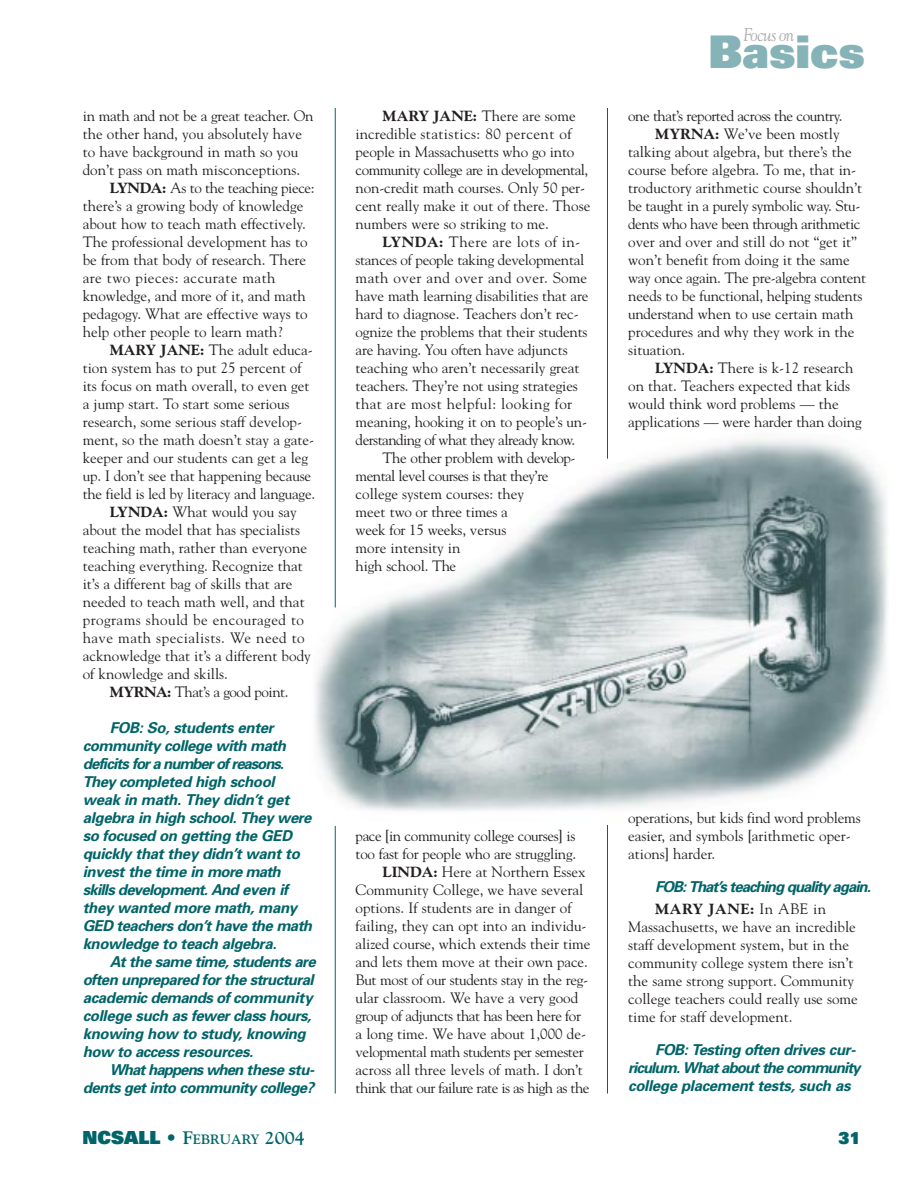
<style>
.page{position:relative;width:918px;height:1188px;background:#fff}
.page>*{position:absolute;margin:0;border:0;box-sizing:border-box;transform-origin:0 0}
.t1{font:900 45px "Univers";color:#86b3b7}
.t2{font:italic 18.3px "Goudy";letter-spacing:-.03em;color:#a8a9ad;scale:.9 1}
.t3{font:900 18px "Univers";color:#006468}
.t4{font:900 16.5px "Univers";color:#006468;scale:.95 1}
.t5{font:15px/18px "Goudy";color:#231f20}
.t6{font:italic 700 15px/18px "Univers";letter-spacing:-.04em;color:#006468}
.t7{font:15px "Goudy";letter-spacing:-.02em;color:#231f20}
.t8{font:15px "Goudy";letter-spacing:.03em;color:#231f20}
.t9{font:15px "Goudy";letter-spacing:-.03em;color:#231f20}
.t10{font:15px "Goudy";letter-spacing:-.035em;color:#231f20}
.t11{font:15px "Goudy";letter-spacing:-.025em;color:#231f20}
.s1{font-weight:800}
.s2{font-family:"Goudy";font-weight:700}
.s3{font-family:"Goudy";font-weight:700;font-size:13.5px}
</style>
<div class="page">
<img style="left:315px;top:416px;width:573px;height:440px">
<hr style="left:335px;top:826px;width:1px;height:268px;background:#006468">
<hr style="left:607px;top:825px;width:1px;height:269px;background:#006468">
<hr style="left:335px;top:108px;width:1px;height:500px;background:#006468">
<hr style="left:607px;top:108px;width:1px;height:351px;background:#006468">
<p class="t5" style="left:83px;top:108px;width:232px">in math and not be a great teacher. On</p>
<p class="t5" style="left:83px;top:126px;width:221px">the other hand, you absolutely have</p>
<p class="t5" style="left:83px;top:144px;width:217px">to have background in math so you</p>
<p class="t5" style="left:83px;top:162px;width:219px">don’t pass on math misconceptions.</p>
<p class="t11" style="left:110px;top:181px;width:206px"><span class="s1">LYNDA:</span> As to the teaching piece:</p>
<p class="t5" style="left:83px;top:198px;width:222px">there’s a growing body of knowledge</p>
<p class="t5" style="left:83px;top:216px;width:225px">about how to teach math effectively.</p>
<p class="t5" style="left:83px;top:234px;width:226px">The professional development has to</p>
<p class="t5" style="left:83px;top:252px;width:225px">be from that body of research. There</p>
<p class="t8" style="left:83px;top:271px;width:194px">are two pieces: accurate math</p>
<p class="t5" style="left:83px;top:288px;width:225px">knowledge, and more of it, and math</p>
<p class="t5" style="left:83px;top:306px;width:226px">pedagogy. What are effective ways to</p>
<p class="t5" style="left:83px;top:324px;width:201px">help other people to learn math?</p>
<p class="t5" style="left:110px;top:342px;width:205px"><span class="s1">MARY JANE:</span> The adult educa-</p>
<p class="t5" style="left:83px;top:360px;width:220px">tion system has to put 25 percent of</p>
<p class="t5" style="left:83px;top:378px;width:228px">its focus on math overall, to even get</p>
<p class="t5" style="left:83px;top:396px;width:208px">a jump start. To start some serious</p>
<p class="t5" style="left:83px;top:414px;width:221px">research, some serious staff develop-</p>
<p class="t5" style="left:83px;top:432px;width:233px">ment, so the math doesn’t stay a gate-</p>
<p class="t5" style="left:83px;top:450px;width:227px">keeper and our students can get a leg</p>
<p class="t5" style="left:83px;top:468px;width:230px">up. I don’t see that happening because</p>
<p class="t5" style="left:83px;top:486px;width:234px">the field is led by literacy and language.</p>
<p class="t5" style="left:110px;top:504px;width:188px"><span class="s1">LYNDA:</span> What would you say</p>
<p class="t5" style="left:83px;top:522px;width:219px">about the model that has specialists</p>
<p class="t5" style="left:83px;top:540px;width:226px">teaching math, rather than everyone</p>
<p class="t5" style="left:83px;top:558px;width:222px">teaching everything. Recognize that</p>
<p class="t5" style="left:83px;top:576px;width:211px">it’s a different bag of skills that are</p>
<p class="t5" style="left:83px;top:594px;width:224px">needed to teach math well, and that</p>
<p class="t8" style="left:83px;top:613px;width:223px">programs should be encouraged to</p>
<p class="t8" style="left:83px;top:631px;width:224px">have math specialists. We need to</p>
<p class="t5" style="left:83px;top:648px;width:230px">acknowledge that it’s a different body</p>
<p class="t5" style="left:83px;top:666px;width:147px">of knowledge and skills.</p>
<p class="t9" style="left:110px;top:685px;width:180px"><span class="s1">MYRNA:</span> That’s a good point.</p>
<p class="t6" style="left:83px;top:720px;width:234px;text-indent:27px">FOB: So, students enter community college with math deficitsforanumberof reasons.<br>They completed high school weak in math. They didn’t get algebra in high school.They were so focused on getting the GED quickly that they didn’t want to invest the time in more math skillsdevelopment.And even if they wanted more math, many<br>GED teachers don’thave the math knowledge to teach algebra.</p>
<p class="t6" style="left:83px;top:954px;width:237px;text-indent:27px">Atthe same time,students are often unprepared forthe structural academic demands of community college such as fewerclass hours, knowing how to study,knowing how to access resources.</p>
<p class="t6" style="left:83px;top:1062px;width:236px;text-align:right">Whathappenswhen these stu&shy;dents getinto community college?</p>
<p class="t5" style="left:356px;top:108px;width:236px;text-indent:27px"><span class="s1">MARY JANE:</span> There are some incredible statistics: 80 percent of people in Massachusetts who go into community college are in developmental, non-credit math courses. Only 50 per&shy;cent really make it out of there. Those numbers were so striking to me.</p>
<p class="t8" style="left:383px;top:235px;width:199px"><span class="s1">LYNDA:</span> There are lots of in-</p>
<p class="t7" style="left:356px;top:253px;width:230px">stances of people taking developmental</p>
<p class="t8" style="left:356px;top:271px;width:233px">math over and over and over. Some</p>
<p class="t5" style="left:356px;top:288px;width:235px">have math learning disabilities that are</p>
<p class="t5" style="left:356px;top:306px;width:225px">hard to diagnose. Teachers don’t rec-</p>
<p class="t5" style="left:356px;top:324px;width:234px">ognize the problems that their students</p>
<p class="t5" style="left:356px;top:342px;width:214px">are having. You often have adjuncts</p>
<p class="t5" style="left:356px;top:360px;width:226px">teaching who aren’t necessarily great</p>
<p class="t5" style="left:356px;top:378px;width:224px">teachers. They’re not using strategies</p>
<p class="t8" style="left:356px;top:397px;width:218px">that are most helpful: looking for</p>
<p class="t5" style="left:356px;top:414px;width:233px">meaning, hooking it on to people’s un-</p>
<p class="t10" style="left:356px;top:433px;width:221px">derstanding of what they already know.</p>
<p class="t7" style="left:383px;top:451px;width:194px">The other problem with develop-</p>
<p class="t10" style="left:356px;top:469px;width:195px">mental level courses is that they’re</p>
<p class="t5" style="left:356px;top:486px;width:170px">college system courses: they</p>
<p class="t5" style="left:356px;top:504px;width:154px">meet two or three times a</p>
<p class="t5" style="left:356px;top:522px;width:152px">week for 15 weeks, versus</p>
<p class="t5" style="left:356px;top:540px;width:106px">more intensity in</p>
<p class="t5" style="left:356px;top:558px;width:102px">high school. The</p>
<p class="t2" style="left:743px;top:28px;width:58px">Focus on</p>
<h1 class="t1" style="left:709px;top:36px;width:158px">Basics</h1>
<p class="t9" style="left:628px;top:109px;width:216px">one that’s reported across the country.</p>
<p class="t5" style="left:655px;top:126px;width:186px"><span class="s1">MYRNA:</span> We’ve been mostly</p>
<p class="t5" style="left:628px;top:144px;width:225px">talking about algebra, but there’s the</p>
<p class="t5" style="left:628px;top:162px;width:230px">course before algebra. To me, that in-</p>
<p class="t5" style="left:628px;top:180px;width:235px">troductory arithmetic course shouldn’t</p>
<p class="t7" style="left:628px;top:199px;width:234px">be taught in a purely symbolic way. Stu-</p>
<p class="t9" style="left:628px;top:217px;width:234px">dents who have been through arithmetic</p>
<p class="t5" style="left:628px;top:234px;width:230px">over and over and still do not “get it”</p>
<p class="t5" style="left:628px;top:252px;width:223px">won’t benefit from doing it the same</p>
<p class="t7" style="left:628px;top:271px;width:239px">way once again. The pre-algebra content</p>
<p class="t7" style="left:628px;top:289px;width:236px">needs to be functional, helping students</p>
<p class="t5" style="left:628px;top:306px;width:227px">understand when to use certain math</p>
<p class="t5" style="left:628px;top:324px;width:228px">procedures and why they work in the</p>
<p class="t5" style="left:628px;top:342px;width:59px">situation.</p>
<p class="t5" style="left:655px;top:360px;width:200px"><span class="s1">LYNDA:</span> There is k-12 research</p>
<p class="t5" style="left:628px;top:378px;width:223px">on that. Teachers expected that kids</p>
<p class="t5" style="left:628px;top:396px;width:212px">would think word problems — the</p>
<p class="t5" style="left:628px;top:414px;width:235px">applications — were harder than doing</p>
<p class="t11" style="left:356px;top:829px;width:221px">pace [in community college courses] is</p>
<p class="t5" style="left:356px;top:846px;width:222px">too fast for people who are struggling.</p>
<p class="t5" style="left:383px;top:864px;width:205px"><span class="s1">LINDA:</span> Here at Northern Essex</p>
<p class="t5" style="left:356px;top:882px;width:229px">Community College, we have several</p>
<p class="t5" style="left:356px;top:900px;width:217px">options. If students are in danger of</p>
<p class="t5" style="left:356px;top:918px;width:232px">failing, they can opt into an individu-</p>
<p class="t5" style="left:356px;top:936px;width:236px">alized course, which extends their time</p>
<p class="t5" style="left:356px;top:954px;width:234px">and lets them move at their own pace.</p>
<p class="t7" style="left:356px;top:973px;width:234px">But most of our students stay in the reg-</p>
<p class="t5" style="left:356px;top:990px;width:224px">ular classroom. We have a very good</p>
<p class="t9" style="left:356px;top:1009px;width:227px">group of adjuncts that has been here for</p>
<p class="t5" style="left:356px;top:1026px;width:232px">a long time. We have about 1,000 de-</p>
<p class="t9" style="left:356px;top:1045px;width:230px">velopmental math students per semester</p>
<p class="t5" style="left:356px;top:1062px;width:229px">across all three levels of math. I don’t</p>
<p class="t10" style="left:356px;top:1081px;width:235px">think that our failure rate is as high as the</p>
<p class="t5" style="left:628px;top:810px;width:234px">operations, but kids find word problems easier, and symbols [arithmetic oper&shy;ations] harder.</p>
<p class="t6" style="left:655px;top:879px;width:220px">FOB:That’steaching qualityagain.</p>
<p class="t5" style="left:628px;top:901px;width:231px;text-indent:27px"><span class="s1">MARY JANE:</span> In ABE in Massachusetts, we have an incredible staff development system, but in the community college system there isn’t the same strong support. Community college teachers could really use some time for staff development.</p>
<p class="t6" style="left:628px;top:1043px;width:237px;text-indent:27px">FOB:Testing often drives cur&shy;riculum.Whataboutthe community college placement tests, such as</p>
<p class="t3" style="left:82px;top:1131px;width:224px">NCSALL • <span class="s2">F</span><span class="s3">EBRUARY</span> <span class="s2">2004</span></p>
<p class="t4" style="left:839px;top:1132px;width:25px">31</p>
</div>
